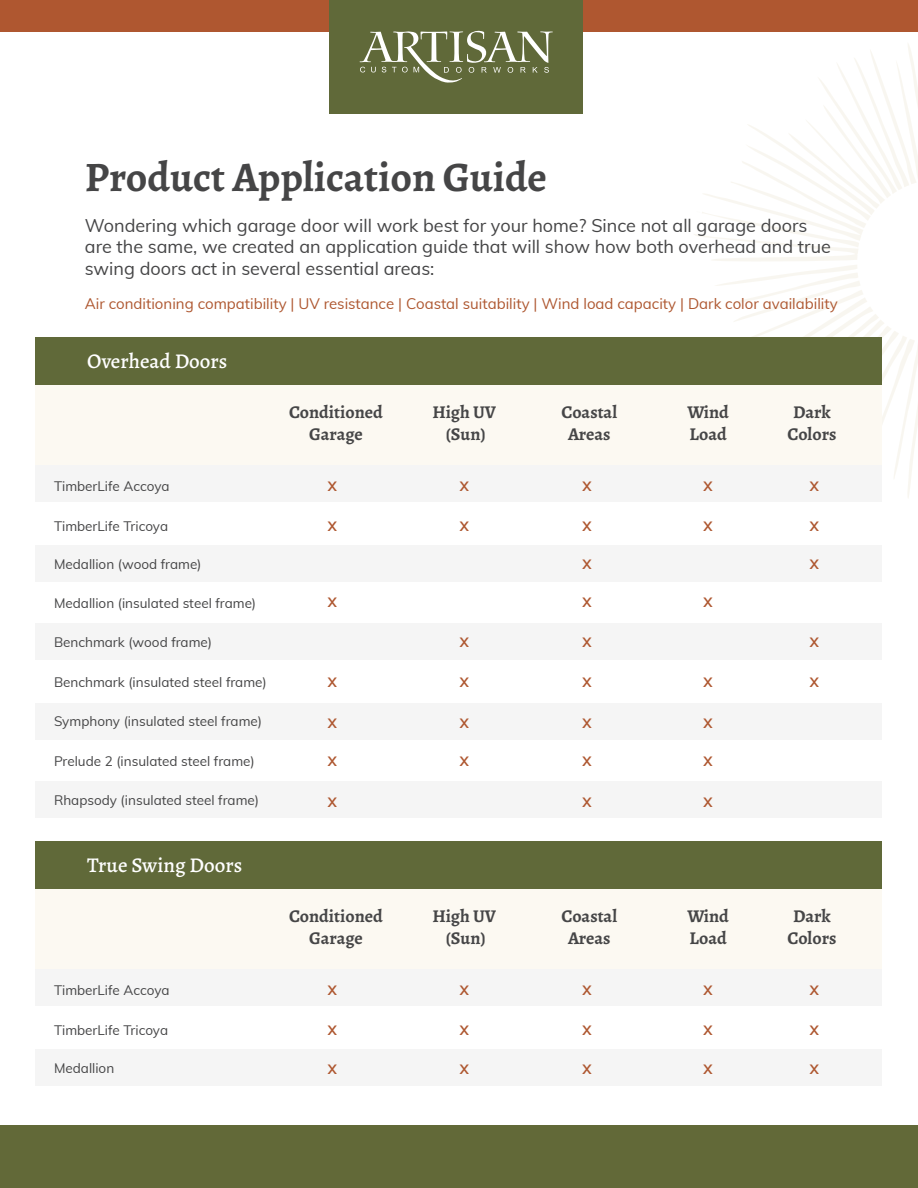
<style>
.page{position:relative;width:918px;height:1188px;background:#fff}
.page>*{position:absolute;margin:0;border:0;box-sizing:border-box;transform-origin:0 0}
.t1{font:700 42px "Alegreya";color:#454546}
.t2{font:500 21px "Alegreya";color:#fff}
.t3{font:18px/21.6px "Muli";color:#454546}
.t4{font:700 18px "Alegreya";color:#464647}
.t5{font:15px "Muli";color:#ae5730}
.t6{font:13.5px "Muli";color:#454546}
.t7{font:700 13.5px "Muli";color:#ae5730}
</style>
<div class="page">
<div style="left:0;top:1125px;width:918px;height:63px;background:#626938"></div>
<div style="left:0;top:0;width:918px;height:32px;background:#af5730"></div>
<svg style="left:694px;top:44px;width:224px;height:454px"></svg>
<div style="left:36px;top:545px;width:846px;height:37px;background:#f5f5f5"></div>
<div style="left:36px;top:352px;width:846px;height:114px;background:#fcf9f2"></div>
<div style="left:330px;top:0;width:253px;height:113px;background:#606939"></div>
<svg style="left:360px;top:31px;width:193px;height:52px"></svg>
<div style="left:36px;top:337px;width:846px;height:48px;background:#606939"></div>
<div style="left:36px;top:466px;width:846px;height:36px;background:#f5f5f5"></div>
<div style="left:36px;top:703px;width:846px;height:36px;background:#f5f5f5"></div>
<div style="left:36px;top:623px;width:846px;height:37px;background:#f5f5f5"></div>
<div style="left:36px;top:781px;width:846px;height:37px;background:#f5f5f5"></div>
<div style="left:36px;top:1049px;width:846px;height:37px;background:#f5f5f5"></div>
<div style="left:36px;top:856px;width:846px;height:114px;background:#fcf9f2"></div>
<div style="left:36px;top:841px;width:846px;height:48px;background:#606939"></div>
<div style="left:36px;top:970px;width:846px;height:36px;background:#f5f5f5"></div>
<p class="t1" style="left:85px;top:148px;width:464px">Product Application Guide</p>
<p class="t3" style="left:85px;top:214px;width:748px">Wondering which garage door will work best for your home? Since not all garage doors are the same, we created an application guide that will show how both overhead and true swing doors act in several essential areas:</p>
<p class="t5" style="left:85px;top:293px;width:754px">Air conditioning compatibility | UV resistance | Coastal suitability | Wind load capacity | Dark color availability</p>
<p class="t2" style="left:87px;top:348px;width:142px">Overhead Doors</p>
<p class="t4" style="left:289px;top:400px;width:95px">Conditioned</p>
<p class="t4" style="left:309px;top:422px;width:55px">Garage</p>
<p class="t6" style="left:54px;top:476px;width:117px">TimberLife Accoya</p>
<p class="t7" style="left:328px;top:476px;width:11px">X</p>
<p class="t4" style="left:432px;top:400px;width:65px">High UV</p>
<p class="t4" style="left:446px;top:421px;width:42px">(Sun)</p>
<p class="t4" style="left:562px;top:400px;width:57px">Coastal</p>
<p class="t4" style="left:568px;top:422px;width:44px">Areas</p>
<p class="t4" style="left:687px;top:400px;width:43px">Wind</p>
<p class="t4" style="left:690px;top:421px;width:39px">Load</p>
<p class="t4" style="left:793px;top:400px;width:39px">Dark</p>
<p class="t4" style="left:788px;top:421px;width:50px">Colors</p>
<p class="t7" style="left:460px;top:476px;width:11px">X</p>
<p class="t7" style="left:583px;top:476px;width:11px">X</p>
<p class="t7" style="left:704px;top:476px;width:11px">X</p>
<p class="t7" style="left:810px;top:476px;width:11px">X</p>
<p class="t6" style="left:54px;top:516px;width:116px">TimberLife Tricoya</p>
<p class="t6" style="left:54px;top:554px;width:149px">Medallion (wood frame)</p>
<p class="t7" style="left:328px;top:516px;width:11px">X</p>
<p class="t7" style="left:460px;top:516px;width:11px">X</p>
<p class="t7" style="left:583px;top:516px;width:11px">X</p>
<p class="t7" style="left:704px;top:516px;width:11px">X</p>
<p class="t7" style="left:810px;top:516px;width:11px">X</p>
<p class="t7" style="left:583px;top:554px;width:11px">X</p>
<p class="t7" style="left:810px;top:554px;width:11px">X</p>
<p class="t6" style="left:54px;top:593px;width:204px">Medallion (insulated steel frame)</p>
<p class="t7" style="left:328px;top:592px;width:11px">X</p>
<p class="t7" style="left:583px;top:592px;width:11px">X</p>
<p class="t7" style="left:704px;top:592px;width:11px">X</p>
<p class="t6" style="left:54px;top:632px;width:160px">Benchmark (wood frame)</p>
<p class="t7" style="left:460px;top:632px;width:11px">X</p>
<p class="t7" style="left:583px;top:632px;width:11px">X</p>
<p class="t7" style="left:810px;top:632px;width:11px">X</p>
<p class="t7" style="left:328px;top:672px;width:11px">X</p>
<p class="t7" style="left:460px;top:672px;width:11px">X</p>
<p class="t7" style="left:583px;top:672px;width:11px">X</p>
<p class="t7" style="left:704px;top:672px;width:11px">X</p>
<p class="t7" style="left:810px;top:672px;width:11px">X</p>
<p class="t6" style="left:54px;top:672px;width:214px">Benchmark (insulated steel frame)</p>
<p class="t6" style="left:54px;top:712px;width:210px">Symphony (insulated steel frame)</p>
<p class="t7" style="left:328px;top:713px;width:11px">X</p>
<p class="t7" style="left:460px;top:713px;width:11px">X</p>
<p class="t7" style="left:583px;top:713px;width:11px">X</p>
<p class="t7" style="left:704px;top:713px;width:11px">X</p>
<p class="t7" style="left:460px;top:751px;width:11px">X</p>
<p class="t6" style="left:54px;top:751px;width:202px">Prelude 2 (insulated steel frame)</p>
<p class="t7" style="left:328px;top:751px;width:11px">X</p>
<p class="t7" style="left:583px;top:751px;width:11px">X</p>
<p class="t7" style="left:704px;top:751px;width:11px">X</p>
<p class="t6" style="left:54px;top:790px;width:207px">Rhapsody (insulated steel frame)</p>
<p class="t7" style="left:328px;top:792px;width:11px">X</p>
<p class="t7" style="left:583px;top:792px;width:11px">X</p>
<p class="t7" style="left:704px;top:792px;width:11px">X</p>
<p class="t2" style="left:87px;top:852px;width:157px">True Swing Doors</p>
<p class="t4" style="left:289px;top:904px;width:95px">Conditioned</p>
<p class="t4" style="left:309px;top:926px;width:55px">Garage</p>
<p class="t6" style="left:54px;top:980px;width:117px">TimberLife Accoya</p>
<p class="t7" style="left:328px;top:980px;width:11px">X</p>
<p class="t4" style="left:432px;top:904px;width:65px">High UV</p>
<p class="t4" style="left:446px;top:925px;width:42px">(Sun)</p>
<p class="t4" style="left:562px;top:904px;width:57px">Coastal</p>
<p class="t4" style="left:568px;top:926px;width:44px">Areas</p>
<p class="t4" style="left:687px;top:904px;width:43px">Wind</p>
<p class="t4" style="left:690px;top:925px;width:39px">Load</p>
<p class="t4" style="left:793px;top:904px;width:39px">Dark</p>
<p class="t4" style="left:788px;top:925px;width:50px">Colors</p>
<p class="t7" style="left:460px;top:980px;width:11px">X</p>
<p class="t7" style="left:583px;top:980px;width:11px">X</p>
<p class="t7" style="left:704px;top:980px;width:11px">X</p>
<p class="t7" style="left:810px;top:980px;width:11px">X</p>
<p class="t6" style="left:54px;top:1020px;width:116px">TimberLife Tricoya</p>
<p class="t6" style="left:54px;top:1058px;width:62px">Medallion</p>
<p class="t7" style="left:328px;top:1020px;width:11px">X</p>
<p class="t7" style="left:460px;top:1020px;width:11px">X</p>
<p class="t7" style="left:583px;top:1020px;width:11px">X</p>
<p class="t7" style="left:704px;top:1020px;width:11px">X</p>
<p class="t7" style="left:810px;top:1020px;width:11px">X</p>
<p class="t7" style="left:328px;top:1060px;width:11px">X</p>
<p class="t7" style="left:460px;top:1060px;width:11px">X</p>
<p class="t7" style="left:583px;top:1060px;width:11px">X</p>
<p class="t7" style="left:704px;top:1060px;width:11px">X</p>
<p class="t7" style="left:810px;top:1060px;width:11px">X</p>
</div>
